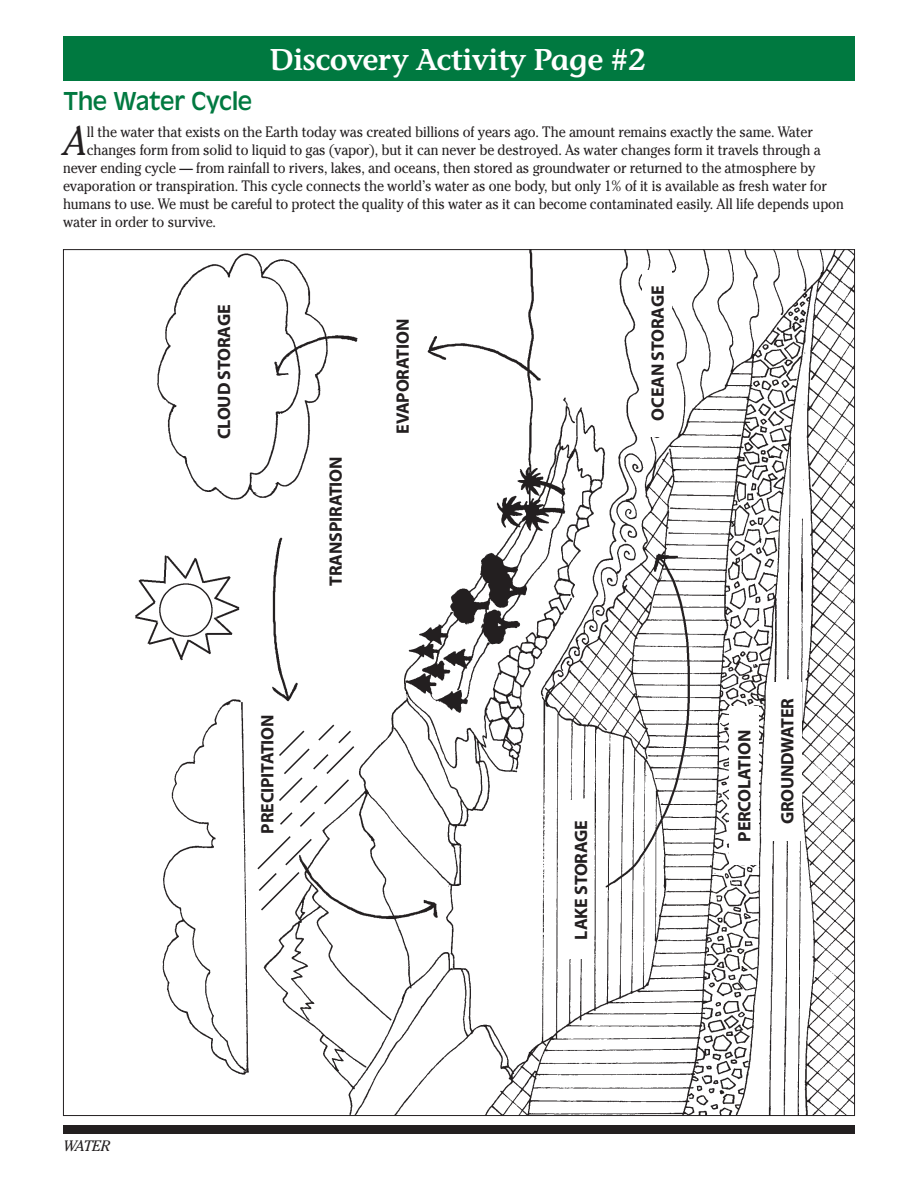
<style>
.page{position:relative;width:918px;height:1188px;background:#fff}
.page>*{position:absolute;margin:0;border:0;box-sizing:border-box;transform-origin:0 0}
.t1{font:italic 40.65px "Cheltenham";color:#231f20;scale:.9 1}
.t2{font:600 30px "ITC Stone Informal";letter-spacing:-.01em;color:#fff}
.t3{font:27px "Antique Oli T";letter-spacing:-.01em;color:#007940}
.t4{font:700 18px "Myriad";letter-spacing:-.01em;color:#231f20}
.t5{font:15px "Cheltenham";letter-spacing:-.01em;color:#231f20;scale:.9 1}
.t6{font:italic 15px "Cheltenham";letter-spacing:-.05em;color:#231f20}
</style>
<div class="page">
<div style="left:63px;top:1125px;width:792px;height:9px;background:#231f20"></div>
<div style="left:63px;top:36px;width:792px;height:45px;background:#007940"></div>
<img style="left:135px;top:251px;width:718px;height:863px">
<div style="left:209px;top:289px;width:29px;height:165px;background:#fff"></div>
<div style="left:387px;top:294px;width:30px;height:165px;background:#fff"></div>
<div style="left:320px;top:439px;width:30px;height:165px;background:#fff"></div>
<div style="left:568px;top:801px;width:25px;height:158px;background:#fff"></div>
<div style="left:772px;top:682px;width:29px;height:158px;background:#fff"></div>
<div style="left:729px;top:707px;width:30px;height:158px;background:#fff"></div>
<div style="left:643px;top:270px;width:29px;height:167px;background:#fff"></div>
<svg style="left:256px;top:834px;width:57px;height:78px"></svg>
<svg style="left:277px;top:723px;width:79px;height:105px"></svg>
<h2 class="t2" style="left:270px;top:42px;width:378px">Discovery Activity Page #2</h2>
<h3 class="t3" style="left:63px;top:86px;width:191px">The Water Cycle</h3>
<h1 class="t1" style="left:63px;top:117px;width:28px">A</h1>
<p class="t5" style="left:87px;top:123px;width:809px">ll the water that exists on the Earth today was created billions of years ago. The amount remains exactly the same. Water</p>
<p class="t5" style="left:87px;top:141px;width:817px">changes form from solid to liquid to gas (vapor), but it can never be destroyed. As water changes form it travels through a</p>
<p class="t5" style="left:63px;top:159px;width:837px">never ending cycle — from rainfall to rivers, lakes, and oceans, then stored as groundwater or returned to the atmosphere by</p>
<p class="t5" style="left:63px;top:177px;width:851px">evaporation or transpiration. This cycle connects the world’s water as one body, but only 1% of it is available as fresh water for</p>
<p class="t5" style="left:63px;top:195px;width:869px">humans to use. We must be careful to protect the quality of this water as it can become contaminated easily. All life depends upon</p>
<p class="t5" style="left:63px;top:213px;width:172px">water in order to survive.</p>
<p class="t4" style="left:215px;top:439px;width:136px;rotate:-90deg">CLOUD STORAGE</p>
<p class="t4" style="left:258px;top:834px;width:121px;rotate:-90deg">PRECIPITATION</p>
<p class="t4" style="left:326px;top:586px;width:131px;rotate:-90deg">TRANSPIRATION</p>
<p class="t4" style="left:393px;top:434px;width:116px;rotate:-90deg">EVAPORATION</p>
<p class="t6" style="left:63px;top:1137px;width:49px">WATER</p>
<p class="t4" style="left:649px;top:421px;width:136px;rotate:-90deg">OCEAN STORAGE</p>
<p class="t4" style="left:572px;top:940px;width:121px;rotate:-90deg">LAKE STORAGE</p>
<p class="t4" style="left:735px;top:842px;width:113px;rotate:-90deg">PERCOLATION</p>
<p class="t4" style="left:778px;top:824px;width:128px;rotate:-90deg">GROUNDWATER</p>
</div>
